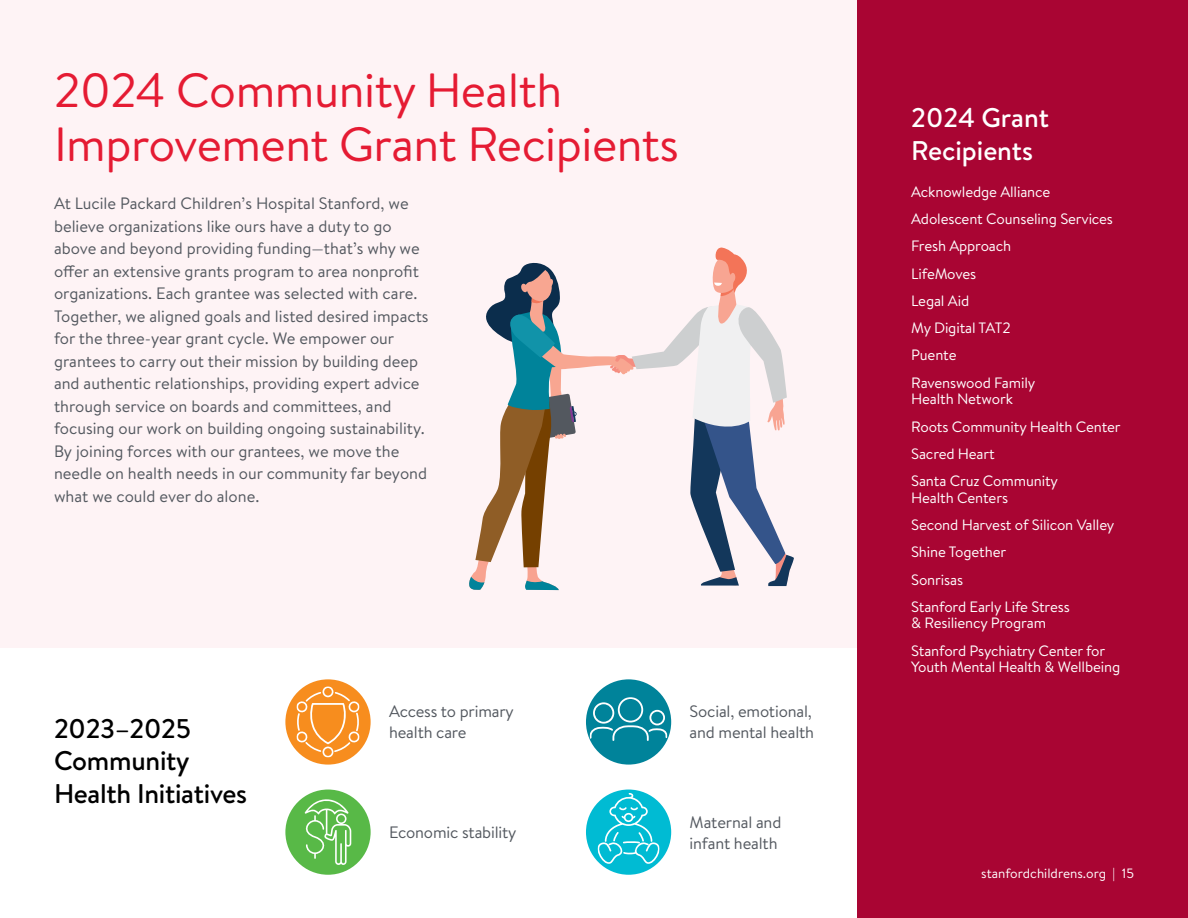
<style>
.page{position:relative;width:1188px;height:918px;background:#fff}
.page>*{position:absolute;margin:0;border:0;box-sizing:border-box;transform-origin:0 0}
.t1{font:48px/54px "Brandon Text";letter-spacing:-.01em;color:#e61d36}
.t2{font:500 27px/32.4px "Brandon Text";letter-spacing:-.01em;color:#000}
.t3{font:500 27px/33px "Brandon Text";color:#fff}
.t4{font:16.5px/22.5px "Brandon Text";color:#53585f}
.t5{font:15px/27.3px "Brandon Text";letter-spacing:-.01em;color:#fff}
.t6{font:13.5px "Brandon Text";color:#fff}
</style>
<div class="page">
<div style="left:0;top:0;width:857px;height:648px;background:#fef3f5"></div>
<svg style="left:284px;top:678px;width:88px;height:88px"></svg>
<svg style="left:296px;top:686px;width:64px;height:72px;background:#f8a045"></svg>
<div style="left:283px;top:677px;width:90px;height:90px;border:3px solid #fff;border-radius:50%"></div>
<div style="left:284px;top:788px;width:88px;height:88px;background:#58b947;border-radius:50%"></div>
<svg style="left:305px;top:799px;width:46px;height:66px"></svg>
<div style="left:283px;top:787px;width:90px;height:90px;border:3px solid #fff;border-radius:50%"></div>
<div style="left:585px;top:678px;width:88px;height:88px;background:#00839a;border-radius:50%"></div>
<svg style="left:590px;top:697px;width:77px;height:44px"></svg>
<div style="left:583px;top:677px;width:91px;height:90px;border:3px solid #fff;border-radius:50%"></div>
<svg style="left:585px;top:788px;width:88px;height:88px;background:#1dc2d8"></svg>
<svg style="left:598px;top:793px;width:62px;height:71px;background:#2dc7da"></svg>
<div style="left:583px;top:787px;width:91px;height:90px;border:3px solid #fff;border-radius:50%"></div>
<div style="left:857px;top:0;width:331px;height:918px;background:#a90533"></div>
<svg style="left:469px;top:248px;width:325px;height:342px"></svg>
<h1 class="t1" style="left:54px;top:62px;width:627px">2024 Community Health<br>Improvement Grant Recipients</h1>
<p class="t4" style="left:54px;top:192px;width:376px">At Lucile Packard Children’s Hospital Stanford, we believe organizations like ours have a duty to go above and beyond providing funding—that’s why we offer an extensive grants program to area nonprofit organizations. Each grantee was selected with care.<br>Together, we aligned goals and listed desired impacts for the three-year grant cycle. We empower our grantees to carry out their mission by building deep and authentic relationships, providing expert advice through service on boards and committees, and focusing our work on building ongoing sustainability.<br>By joining forces with our grantees, we move the needle on health needs in our community far beyond what we could ever do alone.</p>
<h2 class="t2" style="left:54px;top:712px;width:195px">2023–2025<br>Community<br>Health Initiatives</h2>
<p class="t4" style="left:389px;top:700px;width:126px;line-height:21px">Access to primary health care</p>
<p class="t4" style="left:389px;top:820px;width:129px">Economic stability</p>
<p class="t4" style="left:690px;top:701px;width:126px;line-height:21px">Social, emotional, and mental health</p>
<p class="t4" style="left:690px;top:811px;width:93px;line-height:21px">Maternal and infant health</p>
<h2 class="t3" style="left:911px;top:100px;width:139px">2024 Grant<br>Recipients</h2>
<p class="t5" style="left:911px;top:177px;width:203px">Acknowledge Alliance<br>Adolescent Counseling Services<br>Fresh Approach<br>LifeMoves<br>Legal Aid<br>My Digital TAT2<br>Puente<br>Ravenswood Family</p>
<p class="t5" style="left:911px;top:385px;width:211px">Health Network<br>Roots Community Health Center<br>Sacred Heart<br>Santa Cruz Community</p>
<p class="t5" style="left:911px;top:483px;width:205px">Health Centers<br>Second Harvest of Silicon Valley<br>Shine Together<br>Sonrisas<br>Stanford Early Life Stress</p>
<p class="t5" style="left:911px;top:609px;width:196px">&amp; Resiliency Program<br>Stanford Psychiatry Center for</p>
<p class="t5" style="left:911px;top:653px;width:211px">Youth Mental Health &amp; Wellbeing</p>
<p class="t6" style="left:981px;top:864px;width:154px">stanfordchildrens.org | 15</p>
</div>
